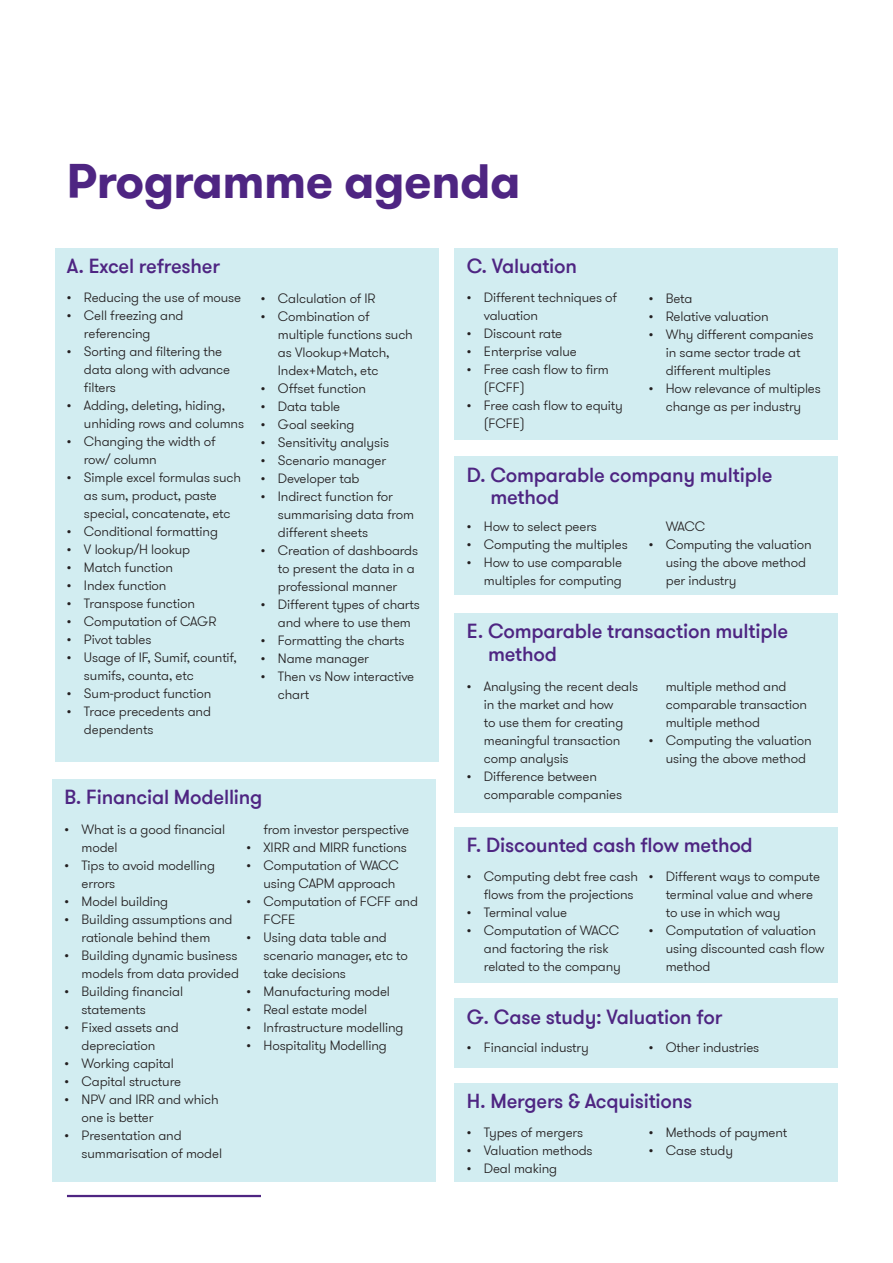
<style>
.page{position:relative;width:893px;height:1263px;background:#fff}
.page>*{position:absolute;margin:0;border:0;box-sizing:border-box;transform-origin:0 0}
.t1{font:700 48px "GT Walsheim Pro";letter-spacing:-.01em;color:#4e2582}
.t2{font:500 20.25px/22.5px "GT Walsheim Pro";letter-spacing:-.01em;color:#4e2582}
.t3{font:300 13.5px/18px "GT Walsheim Pro";letter-spacing:-.01em;color:#231f20}
</style>
<div class="page">
<div style="left:55px;top:248px;width:383px;height:513px;background:#d2edf1"></div>
<div style="left:455px;top:613px;width:383px;height:199px;background:#d2edf1"></div>
<div style="left:455px;top:827px;width:383px;height:156px;background:#d2edf1"></div>
<div style="left:455px;top:998px;width:383px;height:70px;background:#d2edf1"></div>
<div style="left:455px;top:1083px;width:383px;height:98px;background:#d2edf1"></div>
<div style="left:455px;top:248px;width:383px;height:192px;background:#d2edf1"></div>
<div style="left:455px;top:456px;width:383px;height:139px;background:#d2edf1"></div>
<div style="left:53px;top:779px;width:383px;height:402px;background:#d2edf1"></div>
<hr style="left:67px;top:1195px;width:194px;height:2px;background:#4e2582">
<h1 class="t1" style="left:67px;top:150px;width:455px">Programme agenda</h1>
<h2 class="t2" style="left:467px;top:255px;width:112px">C. Valuation</h2>
<p class="t3" style="left:484px;top:289px;width:135px;text-indent:-17px">• Different techniques of valuation</p>
<p class="t3" style="left:467px;top:325px;width:97px">• Discount rate</p>
<p class="t3" style="left:467px;top:343px;width:112px">• Enterprise value</p>
<p class="t3" style="left:484px;top:361px;width:126px;text-indent:-17px">• Free cash flow to firm (FCFF)</p>
<p class="t3" style="left:484px;top:397px;width:141px;text-indent:-17px">• Free cash flow to equity (FCFE)</p>
<h2 class="t2" style="left:490px;top:464px;width:284px;text-indent:-24px">D. Comparable company multiple method</h2>
<h2 class="t2" style="left:67px;top:255px;width:155px">A. Excel refresher</h2>
<p class="t3" style="left:67px;top:289px;width:176px">• Reducing the use of mouse</p>
<p class="t3" style="left:84px;top:307px;width:101px;text-indent:-17px">• Cell freezing and referencing</p>
<p class="t3" style="left:84px;top:343px;width:148px;text-indent:-17px">• Sorting and filtering the data along with advance filters</p>
<p class="t3" style="left:84px;top:397px;width:162px;text-indent:-17px">• Adding, deleting, hiding, unhiding rows and columns</p>
<p class="t3" style="left:84px;top:433px;width:133px;text-indent:-17px">• Changing the width of row/ column</p>
<p class="t3" style="left:67px;top:469px;width:176px;text-align:center">• Simple excel formulas such as sum, product, paste special, concatenate, etc</p>
<p class="t3" style="left:67px;top:523px;width:152px">• Conditional formatting</p>
<p class="t3" style="left:67px;top:541px;width:125px">• V lookup/H lookup</p>
<p class="t3" style="left:67px;top:559px;width:108px">• Match function</p>
<p class="t3" style="left:67px;top:577px;width:101px">• Index function</p>
<p class="t3" style="left:67px;top:595px;width:130px">• Transpose function</p>
<p class="t3" style="left:67px;top:613px;width:151px">• Computation of CAGR</p>
<p class="t3" style="left:67px;top:631px;width:86px">• Pivot tables</p>
<p class="t3" style="left:84px;top:649px;width:154px;text-indent:-17px">• Usage of IF, Sumif, countif, sumifs, counta, etc</p>
<p class="t3" style="left:67px;top:685px;width:146px">• Sum-product function</p>
<p class="t3" style="left:84px;top:703px;width:129px;text-indent:-17px">• Trace precedents and dependents</p>
<p class="t3" style="left:261px;top:290px;width:116px">• Calculation of IR</p>
<p class="t3" style="left:278px;top:308px;width:136px;text-indent:-17px">• Combination of multiple functions such as Vlookup+Match,<br>Index+Match, etc</p>
<p class="t3" style="left:261px;top:380px;width:107px">• Offset function</p>
<p class="t3" style="left:261px;top:398px;width:81px">• Data table</p>
<p class="t3" style="left:261px;top:416px;width:95px">• Goal seeking</p>
<p class="t3" style="left:261px;top:434px;width:130px">• Sensitivity analysis</p>
<p class="t3" style="left:261px;top:452px;width:127px">• Scenario manager</p>
<p class="t3" style="left:261px;top:470px;width:100px">• Developer tab</p>
<p class="t3" style="left:278px;top:488px;width:138px;text-indent:-17px">• Indirect function for summarising data from different sheets</p>
<p class="t3" style="left:278px;top:542px;width:142px;text-indent:-17px">• Creation of dashboards to present the data in a professional manner</p>
<p class="t3" style="left:261px;top:596px;width:161px;text-align:center">• Different types of charts and where to use them</p>
<p class="t3" style="left:261px;top:632px;width:145px">• Formatting the charts</p>
<p class="t3" style="left:261px;top:650px;width:110px">• Name manager</p>
<p class="t3" style="left:278px;top:668px;width:138px;text-indent:-17px">• Then vs Now interactive chart</p>
<p class="t3" style="left:484px;top:677px;width:156px;text-indent:-17px">• Analysing the recent deals in the market and how<br>to use them for creating meaningful transaction comp analysis</p>
<p class="t3" style="left:484px;top:767px;width:140px;text-indent:-17px">• Difference between comparable companies</p>
<p class="t3" style="left:649px;top:290px;width:45px">• Beta</p>
<p class="t3" style="left:649px;top:308px;width:121px">• Relative valuation</p>
<p class="t3" style="left:666px;top:326px;width:149px;text-indent:-17px">• Why different companies in same sector trade at different multiples</p>
<p class="t3" style="left:649px;top:380px;width:174px;text-align:center">• How relevance of multiples change as per industry</p>
<p class="t3" style="left:666px;top:518px;width:41px">WACC</p>
<p class="t3" style="left:666px;top:536px;width:147px;text-indent:-17px">• Computing the valuation using the above method per industry</p>
<p class="t3" style="left:467px;top:518px;width:132px">• How to select peers</p>
<p class="t3" style="left:467px;top:536px;width:162px">• Computing the multiples</p>
<p class="t3" style="left:467px;top:554px;width:157px;text-align:right">• How to use comparable multiples for computing</p>
<h2 class="t2" style="left:488px;top:620px;width:302px;text-indent:-21px">E. Comparable transaction multiple method</h2>
<p class="t3" style="left:666px;top:677px;width:143px">multiple method and comparable transaction multiple method</p>
<p class="t3" style="left:666px;top:731px;width:147px;text-indent:-17px">• Computing the valuation using the above method</p>
<h2 class="t2" style="left:65px;top:786px;width:199px">B. Financial Modelling</h2>
<p class="t3" style="left:82px;top:821px;width:145px;text-indent:-17px">• What is a good financial model</p>
<p class="t3" style="left:82px;top:857px;width:135px;text-indent:-17px">• Tips to avoid modelling errors</p>
<p class="t3" style="left:65px;top:893px;width:105px">• Model building</p>
<p class="t3" style="left:65px;top:911px;width:170px;text-align:center">• Building assumptions and rationale behind them</p>
<p class="t3" style="left:65px;top:947px;width:176px;text-align:right">• Building dynamic business models from data provided</p>
<p class="t3" style="left:82px;top:983px;width:103px;text-indent:-17px">• Building financial statements</p>
<p class="t3" style="left:65px;top:1019px;width:116px;text-align:center">• Fixed assets and depreciation</p>
<p class="t3" style="left:65px;top:1055px;width:111px">• Working capital</p>
<p class="t3" style="left:65px;top:1073px;width:118px">• Capital structure</p>
<p class="t3" style="left:82px;top:1091px;width:139px;text-indent:-17px">• NPV and IRR and which one is better</p>
<p class="t3" style="left:82px;top:1126px;width:142px;text-indent:-17px">• Presentation and summarisation of model</p>
<p class="t3" style="left:264px;top:820px;width:147px">from investor perspective</p>
<p class="t3" style="left:247px;top:838px;width:162px">• XIRR and MIRR functions</p>
<p class="t3" style="left:247px;top:856px;width:154px;text-align:right">• Computation of WACC using CAPM approach</p>
<p class="t3" style="left:264px;top:892px;width:156px;text-indent:-17px">• Computation of FCFF and<br>FCFE</p>
<p class="t3" style="left:264px;top:928px;width:146px;text-indent:-17px">• Using data table and scenario manager, etc to take decisions</p>
<p class="t3" style="left:247px;top:982px;width:145px">• Manufacturing model</p>
<p class="t3" style="left:247px;top:1000px;width:122px">• Real estate model</p>
<p class="t3" style="left:247px;top:1018px;width:158px">• Infrastructure modelling</p>
<p class="t3" style="left:247px;top:1036px;width:142px">• Hospitality Modelling</p>
<h2 class="t2" style="left:467px;top:834px;width:287px">F. Discounted cash flow method</h2>
<p class="t3" style="left:484px;top:867px;width:156px;text-indent:-17px">• Computing debt free cash flows from the projections</p>
<p class="t3" style="left:467px;top:903px;width:102px">• Terminal value</p>
<p class="t3" style="left:484px;top:921px;width:139px;text-indent:-17px">• Computation of WACC and factoring the risk related to the company</p>
<p class="t3" style="left:666px;top:867px;width:156px;text-indent:-17px">• Different ways to compute terminal value and where to use in which way</p>
<p class="t3" style="left:666px;top:921px;width:160px;text-indent:-17px">• Computation of valuation using discounted cash flow method</p>
<h2 class="t2" style="left:467px;top:1006px;width:257px">G. Case study: Valuation for</h2>
<p class="t3" style="left:649px;top:1039px;width:112px">• Other industries</p>
<p class="t3" style="left:467px;top:1039px;width:123px">• Financial industry</p>
<h2 class="t2" style="left:467px;top:1090px;width:227px">H. Mergers &amp; Acquisitions</h2>
<p class="t3" style="left:467px;top:1123px;width:118px">• Types of mergers</p>
<p class="t3" style="left:467px;top:1141px;width:127px">• Valuation methods</p>
<p class="t3" style="left:467px;top:1159px;width:92px">• Deal making</p>
<p class="t3" style="left:649px;top:1123px;width:140px">• Methods of payment</p>
<p class="t3" style="left:649px;top:1141px;width:86px">• Case study</p>
</div>
